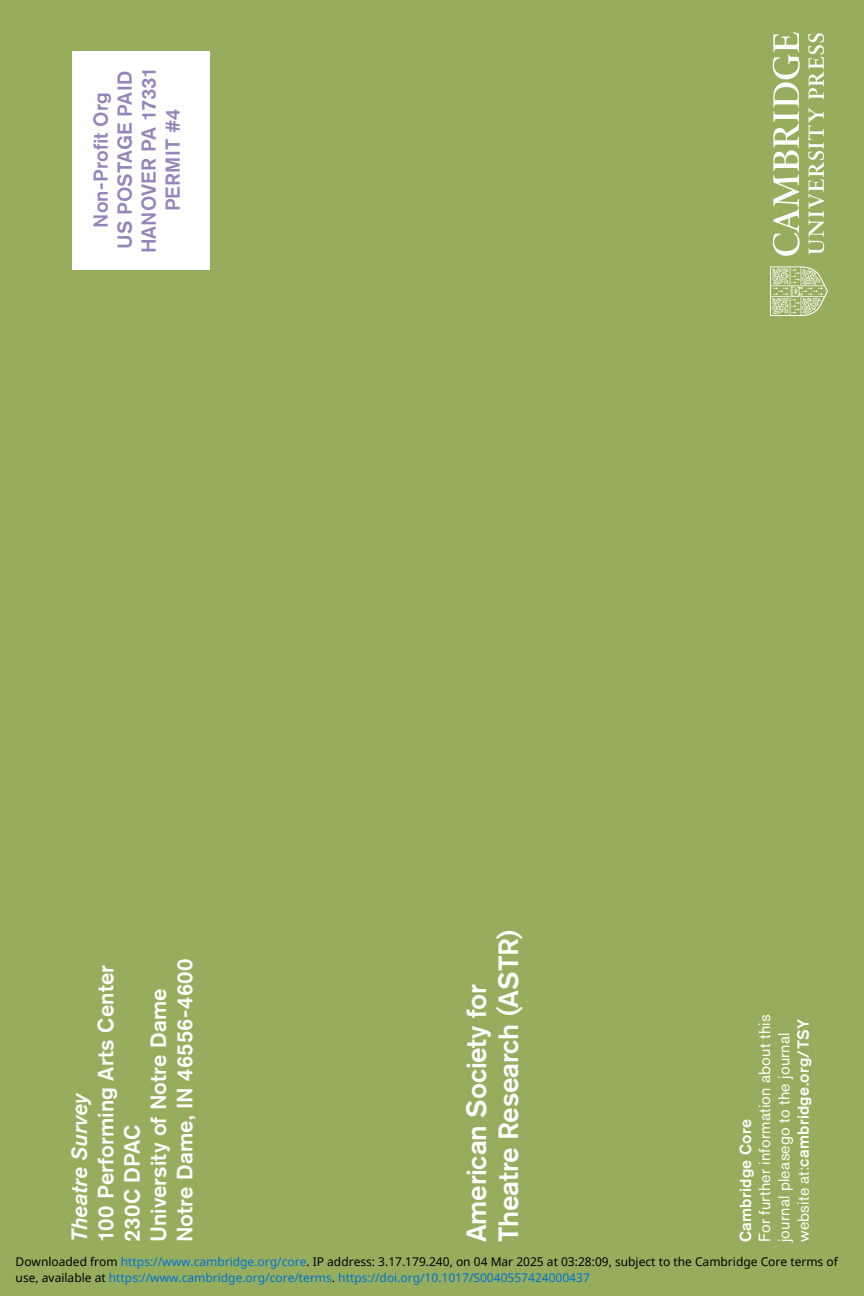
<style>
.page{position:relative;width:864px;height:1296px;background:#97ad5e}
.page>*{position:absolute;margin:0;border:0;box-sizing:border-box;transform-origin:0 0}
.t1{font:500 27.6px/31.8px "Akzidenz Grotesk BQ";letter-spacing:-.01em;color:#fff}
.t2{font:500 22px/26.4px "Akzidenz Grotesk BQ";color:#fff}
.t3{font:italic 22px "Akzidenz Grotesk BQ Med";color:#fff}
.t4{font:500 20px/24px "Akzidenz Grotesk BQ";letter-spacing:.01em;color:#9584bb;text-align:center}
.t5{font:16px/19.2px "Akzidenz Grotesk BQ";letter-spacing:.015em;color:#fff}
.t6{font:500 16px "Akzidenz Grotesk BQ";letter-spacing:.015em;color:#fff}
.t7{font:12px "Noto Sans";color:#000}
.t8{font:12px "Noto Sans";color:#0172cf}
.s1{font-weight:500}
.s2{color:#0172cf}
.s3{color:#000}
</style>
<div class="page">
<div style="left:72px;top:51px;width:137px;height:219px;background:#fff"></div>
<img style="left:770px;top:33px;width:58px;height:283px">
<h3 class="t4" style="left:90px;top:253px;width:188px;rotate:-90deg">Non-Profit Org<br>US POSTAGE PAID<br>HANOVER PA 17331<br>PERMIT #4</h3>
<h2 class="t2" style="left:94px;top:1242px;width:286px;rotate:-90deg">100 Performing Arts Center<br>230C DPAC<br>University of Notre Dame<br>Notre Dame, IN 46556-4600</h2>
<h2 class="t3" style="left:71px;top:1242px;width:150px;rotate:-90deg">Theatre Survey</h2>
<h1 class="t1" style="left:463px;top:1242px;width:314px;rotate:-90deg">American Society for<br>Theatre Research (ASTR)</h1>
<h3 class="t5" style="left:757px;top:1242px;width:229px;rotate:-90deg">For further information about this journal pleasego to the journal website at:<span class="s1">cambridge.org/TSY</span></h3>
<h3 class="t6" style="left:740px;top:1242px;width:125px;rotate:-90deg">Cambridge Core</h3>
<p class="t7" style="left:16px;top:1253px;width:824px">Downloaded from <span class="s2">https://www.cambridge.org/core</span>. IP address: 3.17.179.240, on 04 Mar 2025 at 03:28:09, subject to the Cambridge Core terms of</p>
<p class="t8" style="left:16px;top:1269px;width:576px"><span class="s3">use, available at</span> https://www.cambridge.org/core/terms<span class="s3">.</span> https://doi.org/10.1017/S0040557424000437</p>
</div>
